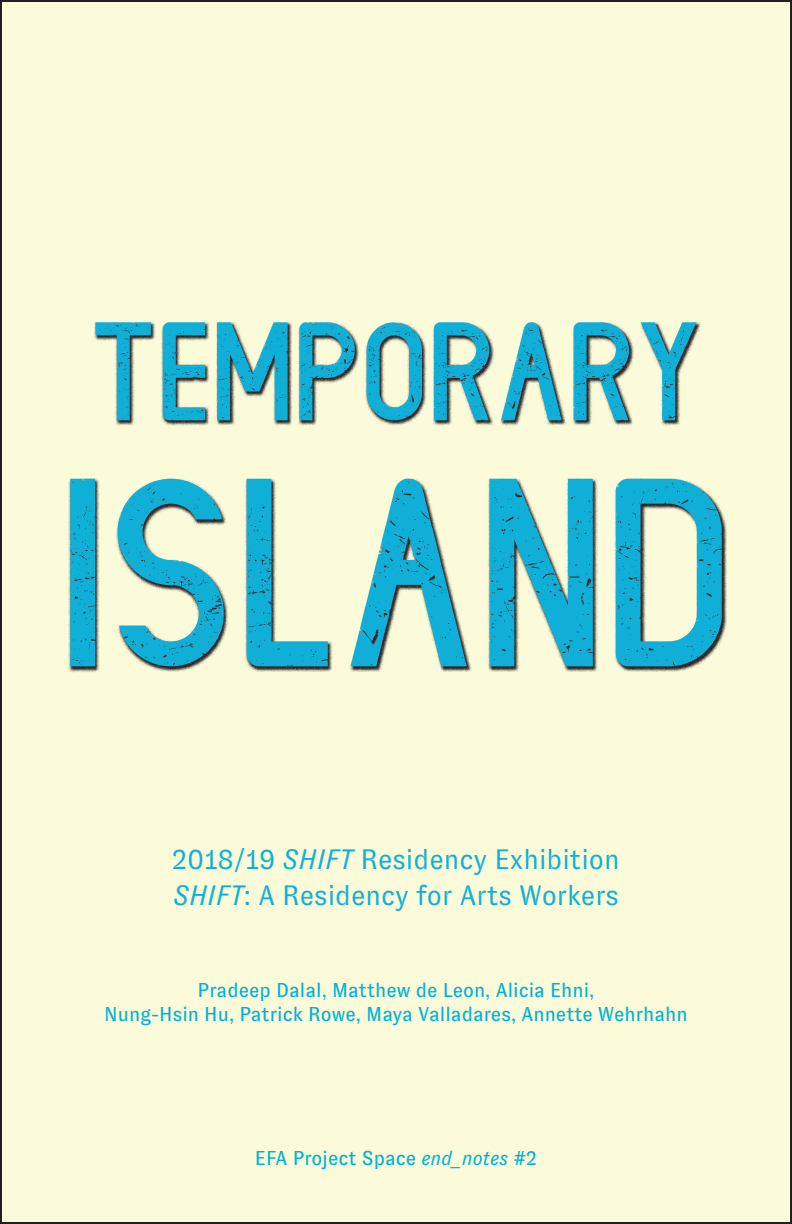
<style>
.page{position:relative;width:792px;height:1224px;background:#fff}
.page>*{position:absolute;margin:0;border:0;box-sizing:border-box;transform-origin:0 0}
.t1{font:268px "LIONELLO Regular";color:#10afd7}
.t2{font:140px "LIONELLO Regular";color:#10afd7}
.t3{font:28px/36px "GT Zirkon";color:#10afd7}
.t4{font:20px "GT Zirkon";color:#00b0d7}
.s1{font-style:italic}
</style>
<div class="page">
<div style="left:1px;top:1px;width:790px;height:1222px;background:#fbfad9"></div>
<svg style="left:69px;top:322px;width:658px;height:350px"></svg>
<p class="t2" style="left:90px;top:321px;width:614px">TEMPORARY</p>
<p class="t1" style="left:59px;top:476px;width:676px">ISLAND</p>
<p class="t3" style="left:172px;top:842px;width:449px">2018/19 <span class="s1">SHIFT</span> Residency Exhibition<br><span class="s1">SHIFT</span>: A Residency for Arts Workers</p>
<p class="t4" style="left:198px;top:980px;width:398px">Pradeep Dalal, Matthew de Leon, Alicia Ehni,</p>
<p class="t4" style="left:104px;top:1004px;width:585px">Nung-Hsin Hu, Patrick Rowe, Maya Valladares, Annette Wehrhahn</p>
<p class="t4" style="left:255px;top:1148px;width:284px">EFA Project Space <span class="s1">end_notes</span> #2</p>
</div>
